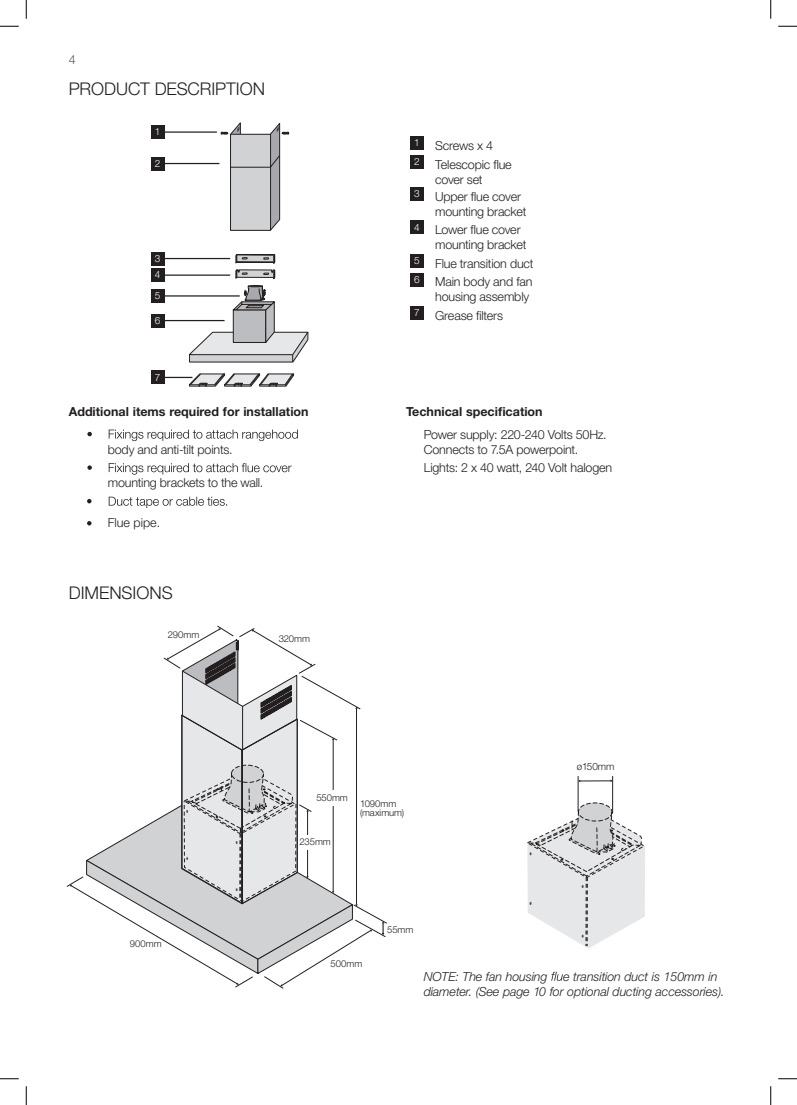
<style>
.page{position:relative;width:797px;height:1105px;background:#fff}
.page>*{position:absolute;margin:0;border:0;box-sizing:border-box;transform-origin:0 0}
.t1{font:300 17.5px "Helvetica Neue LT Std";letter-spacing:-.005em;color:#231f20}
.t2{font:300 12.5px/18.5px "Helvetica Neue LT Std";letter-spacing:-.015em;color:#231f20}
.t3{font:italic 300 12.5px/15px "Helvetica Neue LT Std";letter-spacing:-.01em;color:#231f20}
.t4{font:700 12.5px "Helvetica Neue LT Std";color:#231f20}
.t5{font:300 12.5px "Helvetica Neue LT Std";color:#57585a}
.t6{font:300 10px/16.6px "Helvetica Neue LT Std";color:#fff}
.t7{font:300 10px "Helvetica Neue LT Std";letter-spacing:-.015em;color:#231f20}
.t8{font:300 9.5px/9.5px "Helvetica Neue LT Std";letter-spacing:-.005em;color:#231f20}
</style>
<div class="page">
<svg style="left:87px;top:432px;width:5px;height:4px"></svg>
<svg style="left:109px;top:430px;width:189px;height:11px"></svg>
<svg style="left:87px;top:465px;width:5px;height:5px"></svg>
<svg style="left:109px;top:463px;width:182px;height:12px"></svg>
<svg style="left:87px;top:499px;width:4px;height:4px"></svg>
<svg style="left:109px;top:497px;width:118px;height:11px"></svg>
<svg style="left:87px;top:521px;width:4px;height:4px"></svg>
<svg style="left:221px;top:122px;width:68px;height:109px"></svg>
<svg style="left:189px;top:254px;width:120px;height:109px"></svg>
<div style="left:151px;top:125px;width:13px;height:14px;background:#231f20"></div>
<hr style="left:164px;top:131px;width:53px;height:2px;background:#231f20">
<div style="left:151px;top:157px;width:13px;height:13px;background:#231f20"></div>
<hr style="left:164px;top:163px;width:55px;height:1px;background:#231f20">
<div style="left:151px;top:252px;width:13px;height:13px;background:#231f20"></div>
<hr style="left:164px;top:258px;width:66px;height:1px;background:#231f20">
<div style="left:151px;top:268px;width:13px;height:14px;background:#231f20"></div>
<hr style="left:164px;top:274px;width:66px;height:2px;background:#231f20">
<div style="left:151px;top:289px;width:13px;height:14px;background:#231f20"></div>
<hr style="left:164px;top:295px;width:76px;height:2px;background:#231f20">
<div style="left:151px;top:314px;width:13px;height:13px;background:#231f20"></div>
<hr style="left:164px;top:320px;width:60px;height:1px;background:#231f20">
<div style="left:151px;top:370px;width:13px;height:14px;background:#231f20"></div>
<svg style="left:164px;top:373px;width:131px;height:14px"></svg>
<div style="left:410px;top:136px;width:14px;height:14px;background:#231f20"></div>
<div style="left:410px;top:155px;width:14px;height:14px;background:#231f20"></div>
<div style="left:410px;top:187px;width:14px;height:14px;background:#231f20"></div>
<div style="left:410px;top:220px;width:14px;height:14px;background:#231f20"></div>
<div style="left:410px;top:254px;width:14px;height:14px;background:#231f20"></div>
<div style="left:410px;top:273px;width:14px;height:13px;background:#231f20"></div>
<div style="left:410px;top:306px;width:14px;height:14px;background:#231f20"></div>
<svg style="left:0;top:25px;width:19px;height:2px"></svg>
<svg style="left:778px;top:25px;width:19px;height:2px"></svg>
<svg style="left:0;top:1078px;width:19px;height:1px"></svg>
<svg style="left:778px;top:1078px;width:19px;height:1px"></svg>
<svg style="left:25px;top:0;width:2px;height:19px"></svg>
<svg style="left:25px;top:1086px;width:2px;height:19px"></svg>
<svg style="left:770px;top:0;width:1px;height:19px"></svg>
<svg style="left:770px;top:1086px;width:1px;height:19px"></svg>
<svg style="left:67px;top:626px;width:320px;height:363px"></svg>
<div style="left:328px;top:790px;width:11px;height:16px;background:#fff"></div>
<div style="left:302px;top:835px;width:11px;height:15px;background:#fff"></div>
<div style="left:316px;top:794px;width:33px;height:9px;background:#fff"></div>
<div style="left:299px;top:838px;width:33px;height:9px;background:#fff"></div>
<div style="left:164px;top:632px;width:32px;height:9px;background:#fff"></div>
<div style="left:281px;top:635px;width:33px;height:9px;background:#fff"></div>
<svg style="left:527px;top:802px;width:118px;height:146px"></svg>
<hr style="left:612px;top:776px;width:1px;height:37px;background:#231f20">
<hr style="left:578px;top:776px;width:1px;height:35px;background:#231f20">
<hr style="left:580px;top:781px;width:30px;height:1px;background:#231f20">
<svg style="left:551px;top:972px;width:12px;height:9px"></svg>
<p class="t5" style="left:69px;top:51px;width:8px">4</p>
<h1 class="t1" style="left:69px;top:79px;width:198px">PRODUCT DESCRIPTION</h1>
<p class="t6" style="left:155px;top:123px;width:7px">1</p>
<p class="t6" style="left:155px;top:155px;width:7px">2</p>
<p class="t6" style="left:155px;top:250px;width:7px">3<br>4</p>
<p class="t6" style="left:155px;top:287px;width:7px">5</p>
<p class="t6" style="left:155px;top:312px;width:7px">6</p>
<p class="t6" style="left:155px;top:369px;width:7px">7</p>
<p class="t4" style="left:69px;top:404px;width:241px">Additional items required for installation</p>
<p class="t2" style="left:108px;top:440px;width:126px">body and anti-tilt points.</p>
<p class="t2" style="left:108px;top:473px;width:157px">mounting brackets to the wall.</p>
<p class="t2" style="left:108px;top:513px;width:54px">Flue pipe.</p>
<h1 class="t1" style="left:69px;top:582px;width:105px">DIMENSIONS</h1>
<p class="t8" style="left:168px;top:630px;width:33px">290mm</p>
<p class="t8" style="left:279px;top:634px;width:33px">320mm</p>
<p class="t2" style="left:414px;top:136px;width:99px"><sup>1</sup> Screws x 4<br><sup>2</sup> Telescopic flue</p>
<p class="t2" style="left:414px;top:170px;width:108px;line-height:17.1px;text-indent:21px">cover set<br><sup>33</sup> Upper flue cover</p>
<p class="t2" style="left:414px;top:202px;width:114px;text-indent:21px">mounting bracket<br><sup>4</sup> Lower flue cover</p>
<p class="t2" style="left:414px;top:235px;width:121px;text-indent:21px">mounting bracket<br><sup>5</sup> Flue transition duct<br><sup>6</sup> Main body and fan</p>
<p class="t2" style="left:414px;top:287px;width:117px;text-indent:21px">housing assembly<br><sup>7</sup> Grease filters</p>
<p class="t4" style="left:406px;top:404px;width:138px">Technical specification</p>
<p class="t2" style="left:424px;top:426px;width:184px;line-height:15px">Power supply: 220-240 Volts 50Hz.<br>Connects to 7.5A powerpoint.</p>
<p class="t2" style="left:424px;top:458px;width:190px">Lights: 2 x 40 watt, 240 Volt halogen</p>
<p class="t8" style="left:130px;top:939px;width:33px">900mm</p>
<p class="t8" style="left:316px;top:792px;width:33px">550mm</p>
<p class="t8" style="left:299px;top:837px;width:33px">235mm</p>
<p class="t8" style="left:360px;top:798px;width:46px">1090mm (maximum)</p>
<p class="t8" style="left:387px;top:925px;width:28px">55mm</p>
<p class="t7" style="left:577px;top:760px;width:39px">ø150mm</p>
<p class="t8" style="left:330px;top:958px;width:33px">500mm</p>
<p class="t3" style="left:423px;top:968px;width:302px">NOTE: The fan housing e transition duct is 150mm in diameter. (See page 10 for optional ducting accessories).</p>
</div>
